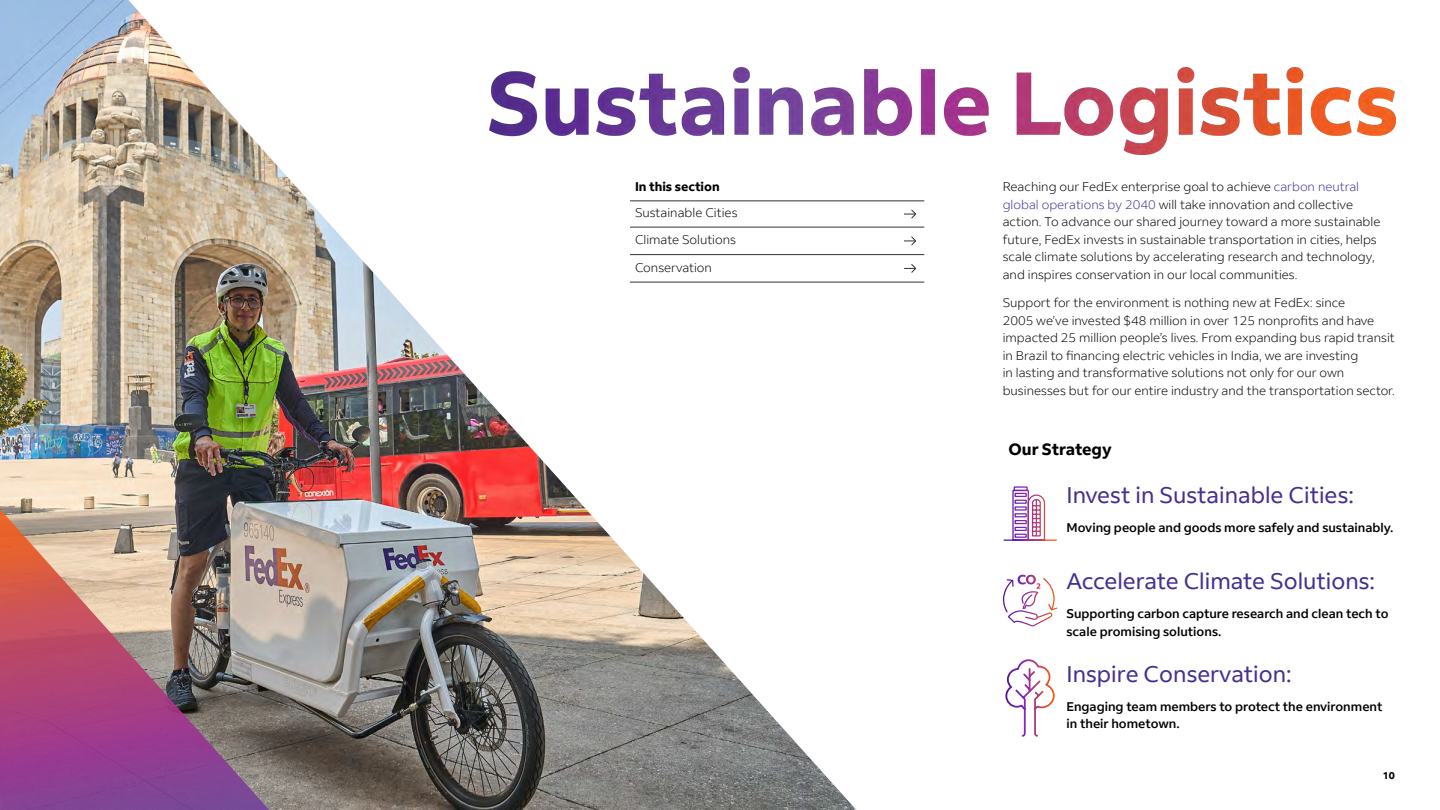
<style>
.page{position:relative;width:1440px;height:810px;background:#fff}
.page>*{position:absolute;margin:0;border:0;box-sizing:border-box;transform-origin:0 0}
.t1{font:22.5px "Fed Ex Sans";color:#472f92}
.t2{font:700 16.25px "Fed Ex Sans";color:#000}
.t3{font:300 12.5px/17.5px "Fed Ex Sans";color:#000}
.t4{font:500 12.5px/17.5px "Fed Ex Sans";color:#000}
.t5{font:700 12.5px "Fed Ex Sans";color:#000}
.t6{font:700 10px "Fed Ex Sans";color:#000}
.s1{color:#472f92}
</style>
<div class="page">
<img style="left:864px;top:68px;width:532px;height:87px">
<svg style="left:904px;top:209px;width:12px;height:10px"></svg>
<svg style="left:904px;top:236px;width:12px;height:9px"></svg>
<svg style="left:904px;top:264px;width:12px;height:9px"></svg>
<hr style="left:630px;top:201px;width:294px;height:1px;background:#343433">
<hr style="left:630px;top:227px;width:294px;height:1px;background:#343433">
<hr style="left:630px;top:254px;width:294px;height:1px;background:#343433">
<hr style="left:630px;top:282px;width:294px;height:1px;background:#343433">
<svg style="left:1003px;top:486px;width:54px;height:55px"></svg>
<svg style="left:1003px;top:575px;width:54px;height:51px"></svg>
<svg style="left:1005px;top:659px;width:50px;height:78px"></svg>
<img style="left:0;top:0;width:856px;height:810px">
<svg style="left:0;top:509px;width:270px;height:301px;background:#a36a80"></svg>
<p class="t5" style="left:635px;top:179px;width:86px">In this section</p>
<p class="t3" style="left:635px;top:200px;width:104px;line-height:26.2px">Sustainable Cities<br>Climate Solutions</p>
<p class="t3" style="left:635px;top:259px;width:78px">Conservation</p>
<p class="t3" style="left:1003px;top:178px;width:379px">Reaching our FedEx enterprise goal to achieve <span class="s1">carbon neutral global operations by 2040</span> will take innovation and collective action. To advance our shared journey toward a more sustainable future, FedEx invests in sustainable transportation in cities, helps scale climate solutions by accelerating research and technology, and inspires conservation in our local communities.</p>
<p class="t3" style="left:1003px;top:294px;width:394px">Support for the environment is nothing new at FedEx: since<br>2005 we’ve invested $48 million in over 125 nonprofits and have impacted 25 million people’s lives. From expanding bus rapid transit in Brazil to financing electric vehicles in India, we are investing<br>in lasting and transformative solutions not only for our own businesses but for our entire industry and the transportation sector.</p>
<h2 class="t2" style="left:1008px;top:440px;width:105px">Our Strategy</h2>
<h1 class="t1" style="left:1067px;top:482px;width:289px">Invest in Sustainable Cities:</h1>
<p class="t4" style="left:1067px;top:519px;width:329px">Moving people and goods more safely and sustainably.</p>
<h1 class="t1" style="left:1067px;top:568px;width:310px">Accelerate Climate Solutions:</h1>
<p class="t4" style="left:1067px;top:605px;width:324px">Supporting carbon capture research and clean tech to scale promising solutions.</p>
<h1 class="t1" style="left:1067px;top:661px;width:227px">Inspire Conservation:</h1>
<p class="t4" style="left:1067px;top:698px;width:317px">Engaging team members to protect the environment in their hometown.</p>
<p class="t6" style="left:1383px;top:769px;width:14px">10</p>
</div>
